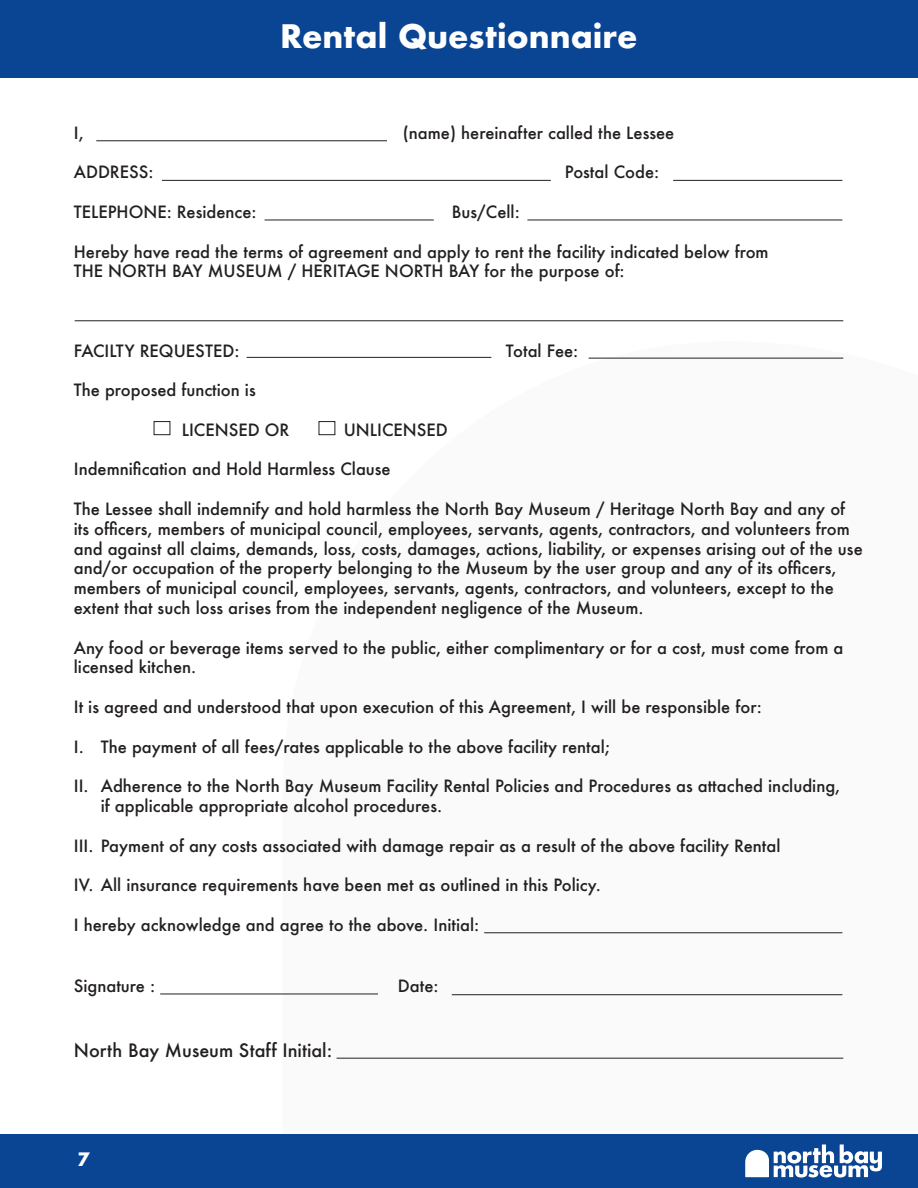
<style>
.page{position:relative;width:918px;height:1188px;background:#fff}
.page>*{position:absolute;margin:0;border:0;box-sizing:border-box;transform-origin:0 0}
.t1{font:700 31.5px "Futura";color:#fff}
.t2{font:500 18px "Futura";color:#231f20}
.t3{font:700 18px "Futura";color:#fff}
.t4{font:500 16.5px/19.8px "Futura";color:#231f20}
</style>
<div class="page">
<div style="left:0;top:0;width:918px;height:77px;background:#094593"></div>
<div style="left:0;top:1134px;width:918px;height:54px;background:#094593"></div>
<svg style="left:745px;top:1144px;width:137px;height:34px"></svg>
<hr style="left:96px;top:140px;width:291px;height:1px;background:#231f20">
<hr style="left:162px;top:180px;width:389px;height:1px;background:#231f20">
<hr style="left:247px;top:357px;width:244px;height:1px;background:#231f20">
<hr style="left:484px;top:932px;width:358px;height:1px;background:#231f20">
<hr style="left:160px;top:994px;width:218px;height:1px;background:#231f20">
<hr style="left:452px;top:994px;width:390px;height:1px;background:#231f20">
<hr style="left:337px;top:1058px;width:506px;height:1px;background:#231f20">
<hr style="left:589px;top:358px;width:254px;height:1px;background:#231f20">
<hr style="left:75px;top:320px;width:768px;height:1px;background:#231f20">
<hr style="left:673px;top:180px;width:169px;height:1px;background:#231f20">
<hr style="left:265px;top:220px;width:169px;height:1px;background:#231f20">
<hr style="left:527px;top:220px;width:315px;height:1px;background:#231f20">
<div style="left:154px;top:421px;width:16px;height:14px;border:1px solid #231f20"></div>
<div style="left:319px;top:421px;width:16px;height:14px;border:1px solid #231f20"></div>
<p class="t1" style="left:280px;top:14px;width:359px">Rental Questionnaire</p>
<p class="t4" style="left:74px;top:122px;width:11px">I,</p>
<p class="t4" style="left:403px;top:122px;width:273px">(name) hereinafter called the Lessee</p>
<p class="t4" style="left:74px;top:162px;width:81px">ADDRESS:</p>
<p class="t4" style="left:565px;top:162px;width:96px">Postal Code:</p>
<p class="t4" style="left:74px;top:202px;width:184px">TELEPHONE: Residence:</p>
<p class="t4" style="left:452px;top:202px;width:69px">Bus/Cell:</p>
<p class="t4" style="left:74px;top:241px;width:696px">Hereby have read the terms of agreement and apply to rent the facility indicated below from<br>THE NORTH BAY MUSEUM / HERITAGE NORTH BAY for the purpose of:</p>
<p class="t4" style="left:74px;top:340px;width:167px">FACILTY REQUESTED:</p>
<p class="t4" style="left:506px;top:340px;width:74px">Total Fee:</p>
<p class="t4" style="left:74px;top:380px;width:183px">The proposed function is</p>
<p class="t4" style="left:182px;top:419px;width:109px">LICENSED OR</p>
<p class="t4" style="left:344px;top:419px;width:106px">UNLICENSED</p>
<p class="t4" style="left:74px;top:459px;width:318px">Indemnification and Hold Harmless Clause</p>
<p class="t4" style="left:74px;top:499px;width:791px">The Lessee shall indemnify and hold harmless the North Bay Museum / Heritage North Bay and any of its officers, members of municipal council, employees, servants, agents, contractors, and volunteers from and against all claims, demands, loss, costs, damages, actions, liability, or expenses arising out of the use and/or occupation of the property belonging to the Museum by the user group and any of its officers, members of municipal council, employees, servants, agents, contractors, and volunteers, except to the extent that such loss arises from the independent negligence of the Museum.</p>
<p class="t4" style="left:74px;top:637px;width:771px">Any food or beverage items served to the public, either complimentary or for a cost, must come from a licensed kitchen.</p>
<p class="t4" style="left:74px;top:697px;width:690px">It is agreed and understood that upon execution of this Agreement, I will be responsible for:</p>
<p class="t4" style="left:74px;top:736px;width:538px">I. The payment of all fees/rates applicable to the above facility rental;</p>
<p class="t4" style="left:101px;top:776px;width:741px;text-indent:-27px">II. Adherence to the North Bay Museum Facility Rental Policies and Procedures as attached including, if applicable appropriate alcohol procedures.</p>
<p class="t4" style="left:74px;top:835px;width:708px">III. Payment of any costs associated with damage repair as a result of the above facility Rental</p>
<p class="t4" style="left:74px;top:875px;width:529px">IV. All insurance requirements have been met as outlined in this Policy.</p>
<p class="t4" style="left:74px;top:914px;width:407px">I hereby acknowledge and agree to the above. Initial:</p>
<p class="t4" style="left:74px;top:976px;width:83px">Signature :</p>
<p class="t4" style="left:398px;top:976px;width:42px">Date:</p>
<p class="t2" style="left:74px;top:1038px;width:260px">North Bay Museum Staff Initial:</p>
<p class="t3" style="left:78px;top:1146px;width:14px">7</p>
</div>
